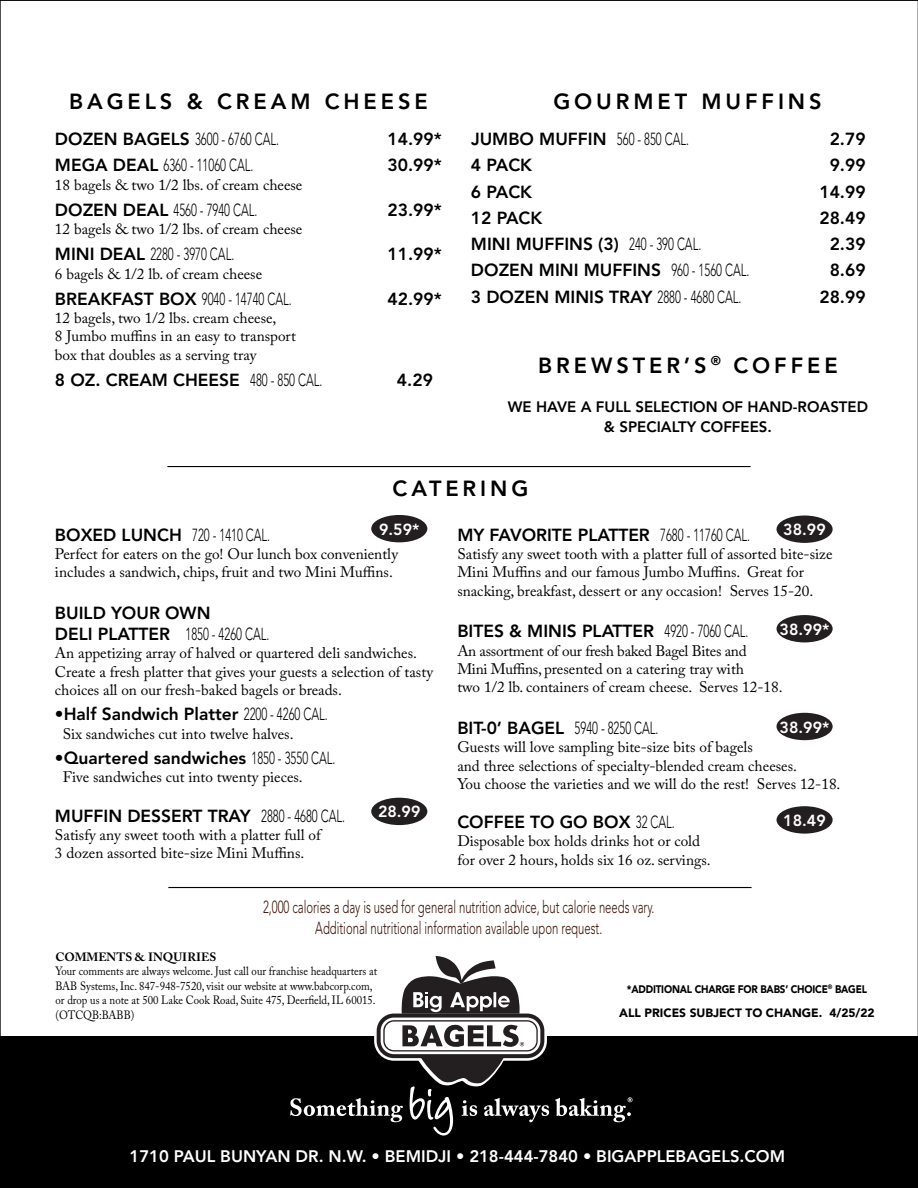
<style>
.page{position:relative;width:918px;height:1188px;background:#fff}
.page>*{position:absolute;margin:0;border:0;box-sizing:border-box;transform-origin:0 0}
.Menu_Item_second_Lin{font:800 21.75px "Avenir LT Std";letter-spacing:.18em;color:#000}
.CateringDescription{font:800 17.4px "Avenir LT Std";color:#000}
.Menu_Item_Name{font:800 17.4px "Avenir LT Std";color:#000}
.t1{font:300 17.4px "Avenir LT Std";color:#3c1409;scale:.65 1}
.CateringDescription-2{font:300 17.4px "Avenir LT Std";color:#000;scale:.65 1}
.Menu_Item_Name-2{font:300 17.4px "Avenir LT Std";color:#000;scale:.65 1}
.t2{font:800 16.65px "Avenir LT Std";color:#fff}
.t3{font:800 15.9px "Avenir LT Std";color:#fff}
.CateringDescription-3{font:15.15px/18.3px "Adobe Caslon Pro";color:#000}
.Menu_Item_Name-3{font:15.15px "Adobe Caslon Pro";color:#000}
.CateringDescription-4{font:15.15px "Adobe Caslon Pro";letter-spacing:-.02em;color:#000}
.Menu_Item_Name-4{font:800 15px "Avenir LT Std";color:#000}
.CateringDescription-5{font:12px "Adobe Caslon Pro";color:#000;scale:.9 1}
.CateringDescription-6{font:900 12px "Avenir LT Std";color:#000}
.CateringDescription-7{font:700 12px "Adobe Caslon Pro";color:#000}
.CateringDescription-8{font:900 10.95px "Avenir LT Std";letter-spacing:-.02em;color:#000;scale:.9 1}
.s1{font-weight:800}
.s2{font-weight:300}
</style>
<div class="page">
<div style="left:0;top:1037px;width:918px;height:151px;background:#000"></div>
<svg style="left:290px;top:956px;width:259px;height:180px"></svg>
<svg style="left:555px;top:1097px;width:77px;height:25px"></svg>
<hr style="left:167px;top:466px;width:584px;height:1px;background:#000">
<hr style="left:168px;top:887px;width:584px;height:1px;background:#000">
<div style="left:371px;top:515px;width:56px;height:27px;background:#231f20;border-radius:50%"></div>
<div style="left:371px;top:798px;width:56px;height:27px;background:#231f20;border-radius:50%"></div>
<div style="left:777px;top:516px;width:56px;height:27px;background:#231f20;border-radius:50%"></div>
<div style="left:777px;top:615px;width:56px;height:27px;background:#231f20;border-radius:50%"></div>
<div style="left:777px;top:713px;width:56px;height:27px;background:#231f20;border-radius:50%"></div>
<div style="left:777px;top:806px;width:56px;height:28px;background:#231f20;border-radius:50%"></div>
<p class="Menu_Item_second_Lin" style="left:69px;top:89px;width:360px">BAGELS &amp; CREAM CHEESE</p>
<p class="Menu_Item_second_Lin" style="left:553px;top:89px;width:270px">GOURMET MUFFINS</p>
<p class="Menu_Item_Name-2" style="left:55px;top:129px;width:346px"><span class="s1">DOZEN BAGELS</span> 3600 - 6760 CAL.</p>
<p class="Menu_Item_Name" style="left:388px;top:129px;width:56px">14.99*</p>
<p class="CateringDescription-2" style="left:55px;top:155px;width:307px"><span class="s1">MEGA DEAL</span> 6360 - 11060 CAL.</p>
<p class="CateringDescription" style="left:388px;top:155px;width:56px">30.99*</p>
<p class="CateringDescription-3" style="left:55px;top:175px;width:249px">18 bagels &amp; two 1/2 lbs. of cream cheese</p>
<p class="Menu_Item_Name-2" style="left:55px;top:200px;width:313px"><span class="s1">DOZEN DEAL</span> 4560 - 7940 CAL.</p>
<p class="Menu_Item_Name" style="left:388px;top:199px;width:56px">23.99*</p>
<p class="CateringDescription-3" style="left:55px;top:220px;width:249px">12 bagels &amp; two 1/2 lbs. of cream cheese</p>
<p class="Menu_Item_Name-2" style="left:55px;top:244px;width:277px"><span class="s1">MINI DEAL</span> 2280 - 3970 CAL.</p>
<p class="Menu_Item_Name" style="left:388px;top:244px;width:56px">11.99*</p>
<p class="CateringDescription-3" style="left:55px;top:264px;width:209px">6 bagels &amp; 1/2 lb. of cream cheese</p>
<p class="CateringDescription-2" style="left:55px;top:289px;width:366px"><span class="s1">BREAKFAST BOX</span> 9040 - 14740 CAL.</p>
<p class="CateringDescription" style="left:388px;top:289px;width:56px">42.99*</p>
<p class="CateringDescription-3" style="left:55px;top:309px;width:223px">12 bagels, two 1/2 lbs. cream cheese,</p>
<p class="CateringDescription-3" style="left:55px;top:327px;width:242px">8 Jumbo muffins in an easy to transport</p>
<p class="CateringDescription-3" style="left:55px;top:345px;width:203px">box that doubles as a serving tray</p>
<p class="CateringDescription" style="left:55px;top:370px;width:269px">8 OZ. CREAM CHEESE <span class="s2">480 - 850 CAL.</span></p>
<p class="CateringDescription" style="left:397px;top:370px;width:38px">4.29</p>
<p class="Menu_Item_Name" style="left:471px;top:129px;width:220px">JUMBO MUFFIN <span class="s2">560 - 850 CAL.</span></p>
<p class="Menu_Item_Name" style="left:830px;top:129px;width:38px">2.79</p>
<p class="CateringDescription" style="left:471px;top:155px;width:63px">4 PACK</p>
<p class="CateringDescription" style="left:830px;top:155px;width:38px">9.99</p>
<p class="Menu_Item_Name" style="left:471px;top:181px;width:63px">6 PACK</p>
<p class="Menu_Item_Name" style="left:819px;top:181px;width:48px">14.99</p>
<p class="Menu_Item_Name" style="left:471px;top:208px;width:73px">12 PACK</p>
<p class="Menu_Item_Name" style="left:819px;top:208px;width:48px">28.49</p>
<p class="Menu_Item_Name" style="left:471px;top:234px;width:232px">MINI MUFFINS (3) <span class="s2">240 - 390 CAL.</span></p>
<p class="Menu_Item_Name" style="left:830px;top:234px;width:38px">2.39</p>
<p class="Menu_Item_Name" style="left:471px;top:260px;width:280px">DOZEN MINI MUFFINS <span class="s2">960 - 1560 CAL.</span></p>
<p class="Menu_Item_Name" style="left:830px;top:260px;width:38px">8.69</p>
<p class="Menu_Item_Name" style="left:471px;top:286px;width:272px">3 DOZEN MINIS TRAY <span class="s2">2880 - 4680 CAL.</span></p>
<p class="Menu_Item_Name" style="left:819px;top:286px;width:48px">28.99</p>
<p class="Menu_Item_second_Lin" style="left:538px;top:352px;width:301px">BREWSTER’S <sup>®</sup> COFFEE</p>
<p class="Menu_Item_Name-4" style="left:508px;top:398px;width:362px">WE HAVE A FULL SELECTION OF HAND-ROASTED</p>
<p class="Menu_Item_Name-4" style="left:604px;top:418px;width:170px">&amp; SPECIALTY COFFEES.</p>
<p class="Menu_Item_second_Lin" style="left:393px;top:476px;width:137px">CATERING</p>
<p class="t3" style="left:379px;top:520px;width:42px">9.59*</p>
<p class="Menu_Item_Name-2" style="left:55px;top:525px;width:333px"><span class="s1">BOXED LUNCH</span> 720 - 1410 CAL.</p>
<p class="Menu_Item_Name-3" style="left:55px;top:545px;width:345px">Perfect for eaters on the go! Our lunch box conveniently</p>
<p class="CateringDescription-3" style="left:55px;top:563px;width:339px">includes a sandwich, chips, fruit and two Mini Muffins.</p>
<p class="CateringDescription" style="left:55px;top:603px;width:157px">BUILD YOUR OWN</p>
<p class="CateringDescription-2" style="left:55px;top:624px;width:331px"><span class="s1">DELI PLATTER</span> 1850 - 4260 CAL.</p>
<p class="CateringDescription-3" style="left:55px;top:644px;width:380px">An appetizing array of halved or quartered deli sandwiches.<br>Create a fresh platter that gives your guests a selection of tasty choices all on our fresh-baked bagels or breads.</p>
<p class="CateringDescription" style="left:55px;top:704px;width:274px">•Half Sandwich Platter <span class="s2">2200 - 4260 CAL.</span></p>
<p class="CateringDescription-3" style="left:63px;top:724px;width:232px">Six sandwiches cut into twelve halves.</p>
<p class="CateringDescription" style="left:55px;top:748px;width:282px">•Quartered sandwiches <span class="s2">1850 - 3550 CAL.</span></p>
<p class="CateringDescription-3" style="left:63px;top:768px;width:242px">Five sandwiches cut into twenty pieces.</p>
<p class="CateringDescription" style="left:55px;top:805px;width:292px">MUFFIN DESSERT TRAY <span class="s2">2880 - 4680 CAL.</span></p>
<p class="CateringDescription-3" style="left:55px;top:825px;width:267px">Satisfy any sweet tooth with a platter full of</p>
<p class="CateringDescription-3" style="left:55px;top:844px;width:251px">3 dozen assorted bite-size Mini Muffins.</p>
<p class="t3" style="left:378px;top:802px;width:44px">28.99</p>
<p class="t3" style="left:783px;top:520px;width:44px">38.99</p>
<p class="CateringDescription" style="left:457px;top:525px;width:294px">MY FAVORITE PLATTER <span class="s2">7680 - 11760 CAL.</span></p>
<p class="CateringDescription-3" style="left:457px;top:545px;width:377px">Satisfy any sweet tooth with a platter full of assorted bite-size</p>
<p class="CateringDescription-3" style="left:457px;top:563px;width:348px">Mini Muffins and our famous Jumbo Muffins. Great for</p>
<p class="CateringDescription-3" style="left:457px;top:581px;width:357px">snacking, breakfast, dessert or any occasion! Serves 15-20.</p>
<p class="CateringDescription" style="left:457px;top:621px;width:293px">BITES &amp; MINIS PLATTER <span class="s2">4920 - 7060 CAL.</span></p>
<p class="CateringDescription-4" style="left:457px;top:642px;width:291px">An assortment of our fresh baked Bagel Bites and</p>
<p class="CateringDescription-3" style="left:457px;top:660px;width:288px">Mini Muffins, presented on a catering tray with</p>
<p class="CateringDescription-3" style="left:457px;top:678px;width:327px">two 1/2 lb. containers of cream cheese. Serves 12-18.</p>
<p class="CateringDescription-2" style="left:457px;top:718px;width:311px"><span class="s1">BIT-0’ BAGEL</span> 5940 - 8250 CAL.</p>
<p class="CateringDescription-3" style="left:457px;top:738px;width:297px">Guests will love sampling bite-size bits of bagels</p>
<p class="CateringDescription-3" style="left:457px;top:756px;width:341px">and three selections of specialty-blended cream cheeses.</p>
<p class="CateringDescription-3" style="left:457px;top:774px;width:385px">You choose the varieties and we will do the rest! Serves 12-18.</p>
<p class="CateringDescription" style="left:457px;top:812px;width:219px">COFFEE TO GO BOX <span class="s2">32 CAL.</span></p>
<p class="CateringDescription-3" style="left:457px;top:832px;width:244px">Disposable box holds drinks hot or cold</p>
<p class="CateringDescription-3" style="left:457px;top:850px;width:255px">for over 2 hours, holds six 16 oz. servings.</p>
<p class="t3" style="left:780px;top:620px;width:51px">38.99*</p>
<p class="t3" style="left:780px;top:718px;width:51px">38.99*</p>
<p class="t3" style="left:783px;top:811px;width:44px">18.49</p>
<p class="t1" style="left:263px;top:897px;width:604px">2,000 calories a day is used for general nutrition advice, but calorie needs vary.</p>
<p class="t1" style="left:315px;top:918px;width:443px">Additional nutritional information available upon request.</p>
<p class="CateringDescription-7" style="left:56px;top:950px;width:162px">COMMENTS &amp; INQUIRIES</p>
<p class="CateringDescription-5" style="left:56px;top:964px;width:359px">Your comments are always welcome. Just call our franchise headquarters at</p>
<p class="CateringDescription-5" style="left:56px;top:979px;width:354px">BAB Systems, Inc. 847-948-7520, visit our website at www.babcorp.com,</p>
<p class="CateringDescription-5" style="left:56px;top:993px;width:357px">or drop us a note at 500 Lake Cook Road, Suite 475, Deerfield, IL 60015.</p>
<p class="CateringDescription-5" style="left:56px;top:1007px;width:89px">(OTCQB:BABB)</p>
<p class="CateringDescription-8" style="left:627px;top:982px;width:268px">*ADDITIONAL CHARGE FOR BABS’ CHOICE<sup>®</sup> BAGEL</p>
<p class="CateringDescription-6" style="left:619px;top:1005px;width:257px">ALL PRICES SUBJECT TO CHANGE. 4/25/22</p>
<p class="t2" style="left:130px;top:1146px;width:657px">1710 PAUL BUNYAN DR. N.W. • BEMIDJI • 218-444-7840 • BIGAPPLEBAGELS.COM</p>
</div>
